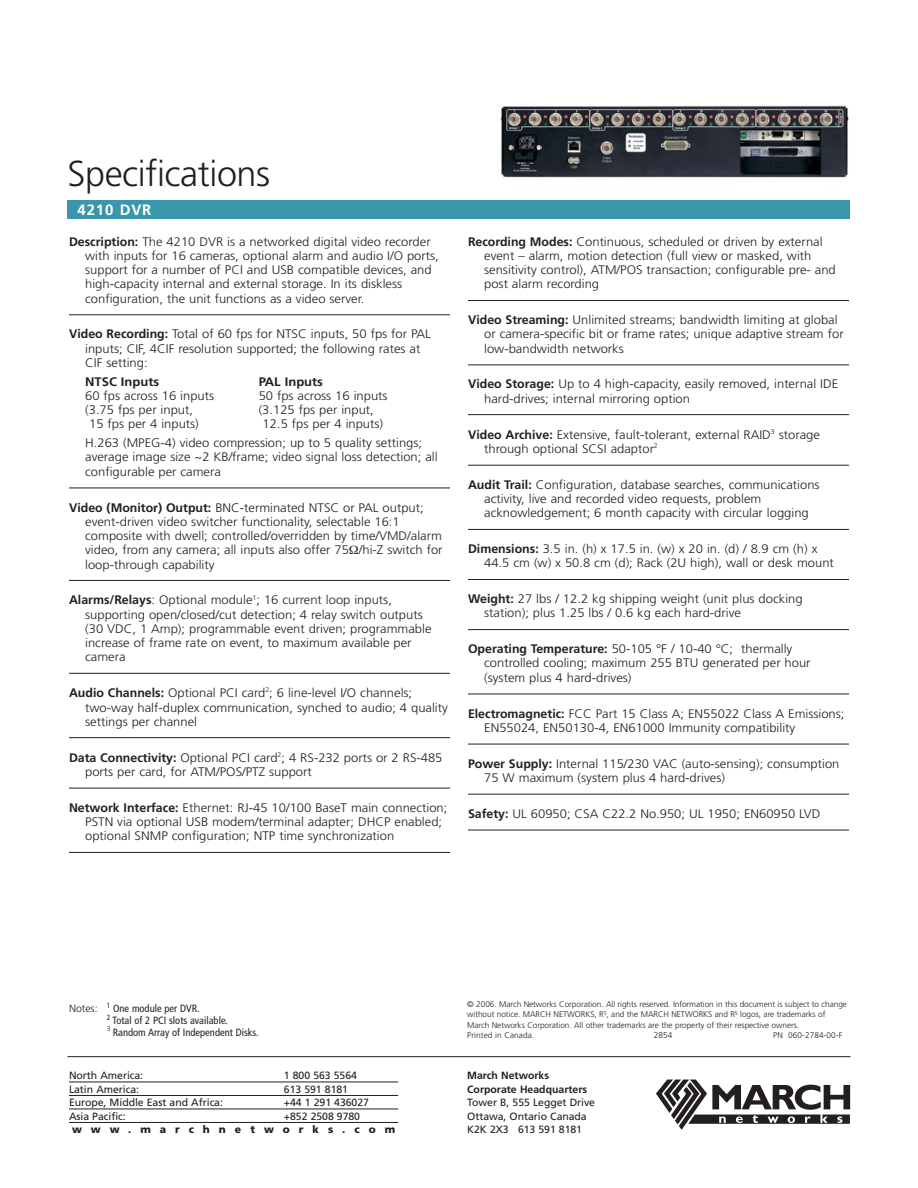
<style>
.page{position:relative;width:918px;height:1188px;background:#fff}
.page>*{position:absolute;margin:0;border:0;box-sizing:border-box;transform-origin:0 0}
.t1{font:300 36px "Frutiger";letter-spacing:-.01em;color:#231f20}
.t2{font:700 15px "Frutiger";letter-spacing:.055em;color:#fff}
.t3{font:300 12.3px/14.2px "Frutiger";color:#231f20;scale:1.05 1}
.t4{font:700 12.3px "Frutiger";color:#231f20;scale:1.05 1}
.t5{font:10.5px/13.5px "Frutiger";letter-spacing:-.005em;color:#231f20}
.t6{font:condensed 10.5px/12px "Frutiger";color:#231f20}
.t7{font:700 10.5px/13.5px "Frutiger";color:#231f20}
.t8{font:900 10.5px "Frutiger";letter-spacing:.855em;color:#231f20}
.t9{font:300 8.25px/10.5px "Frutiger";letter-spacing:-.005em;color:#231f20}
.t10{font:300 6.75px "Frutiger";color:#231f20;scale:1.05 1}
.s1{font-weight:700}
.s2{font-weight:300;font-stretch:normal}
</style>
<div class="page">
<hr style="left:69px;top:1082px;width:329px;height:1px;background:#231f20">
<hr style="left:69px;top:1095px;width:329px;height:1px;background:#231f20">
<hr style="left:69px;top:1109px;width:329px;height:1px;background:#231f20">
<hr style="left:69px;top:1122px;width:329px;height:1px;background:#231f20">
<svg style="left:656px;top:1080px;width:194px;height:50px"></svg>
<hr style="left:69px;top:315px;width:381px;height:1px;background:#231f20">
<hr style="left:69px;top:488px;width:381px;height:1px;background:#231f20">
<hr style="left:69px;top:580px;width:381px;height:1px;background:#231f20">
<hr style="left:69px;top:673px;width:381px;height:1px;background:#231f20">
<hr style="left:69px;top:737px;width:381px;height:1px;background:#231f20">
<hr style="left:69px;top:788px;width:381px;height:1px;background:#231f20">
<hr style="left:69px;top:852px;width:381px;height:1px;background:#231f20">
<hr style="left:468px;top:300px;width:381px;height:1px;background:#231f20">
<hr style="left:468px;top:365px;width:381px;height:1px;background:#231f20">
<hr style="left:468px;top:414px;width:381px;height:1px;background:#231f20">
<hr style="left:468px;top:465px;width:381px;height:1px;background:#231f20">
<hr style="left:468px;top:529px;width:381px;height:1px;background:#231f20">
<hr style="left:468px;top:579px;width:381px;height:1px;background:#231f20">
<hr style="left:468px;top:629px;width:381px;height:1px;background:#231f20">
<hr style="left:468px;top:694px;width:381px;height:1px;background:#231f20">
<hr style="left:468px;top:744px;width:381px;height:1px;background:#231f20">
<hr style="left:468px;top:794px;width:381px;height:1px;background:#231f20">
<hr style="left:468px;top:830px;width:381px;height:1px;background:#231f20">
<div style="left:68px;top:200px;width:782px;height:19px;background:#3a96aa"></div>
<hr style="left:68px;top:1056px;width:782px;height:1px;background:#231f20">
<img style="left:500px;top:105px;width:349px;height:73px">
<h1 class="t1" style="left:68px;top:159px;width:204px">Specifications</h1>
<p class="t2" style="left:78px;top:204px;width:75px">4210 DVR</p>
<p class="t3" style="left:85px;top:235px;width:338px;text-indent:-16px"><span class="s1">Description:</span> The 4210 DVR is a networked digital video recorder with inputs for 16 cameras, optional alarm and audio I/O ports, support for a number of PCI and USB compatible devices, and high-capacity internal and external storage. In its diskless configuration, the unit functions as a video server.</p>
<p class="t3" style="left:85px;top:328px;width:331px;text-indent:-16px"><span class="s1">Video Recording:</span> Total of 60 fps for NTSC inputs, 50 fps for PAL inputs; CIF, 4CIF resolution supported; the following rates at<br>CIF setting:</p>
<p class="t4" style="left:85px;top:376px;width:72px">NTSC Inputs</p>
<p class="t4" style="left:259px;top:376px;width:63px">PAL Inputs</p>
<p class="t3" style="left:85px;top:389px;width:124px">60 fps across 16 inputs</p>
<p class="t3" style="left:259px;top:389px;width:124px">50 fps across 16 inputs</p>
<p class="t3" style="left:85px;top:404px;width:104px">(3.75 fps per input,</p>
<p class="t3" style="left:259px;top:404px;width:111px">(3.125 fps per input,</p>
<p class="t3" style="left:89px;top:418px;width:106px">15 fps per 4 inputs)</p>
<p class="t3" style="left:85px;top:416px;width:322px;line-height:18.8px;text-indent:177px">12.5 fps per 4 inputs)<br>H.263 (MPEG-4) video compression; up to 5 quality settings;</p>
<p class="t3" style="left:85px;top:451px;width:337px">average image size ~2 KB/frame; video signal loss detection; all configurable per camera</p>
<p class="t3" style="left:85px;top:501px;width:342px;text-indent:-16px"><span class="s1">Video (Monitor) Output:</span> BNC-terminated NTSC or PAL output; event-driven video switcher functionality, selectable 16:1 composite with dwell; controlled/overridden by time/VMD/alarm video, from any camera; all inputs also offer 75 /hi-Z switch for loop-through capability</p>
<p class="t3" style="left:85px;top:594px;width:331px;text-indent:-16px"><span class="s1">Alarms/Relays</span>: Optional module<sup>1</sup>; 16 current loop inputs, supporting open/closed/cut detection; 4 relay switch outputs (30 VDC, 1 Amp); programmable event driven; programmable increase of frame rate on event, to maximum available per camera</p>
<p class="t3" style="left:85px;top:687px;width:347px;text-indent:-16px"><span class="s1">Audio Channels:</span> Optional PCI card<sup>2</sup>; 6 line-level I/O channels; two-way half-duplex communication, synched to audio; 4 quality settings per channel</p>
<p class="t3" style="left:85px;top:751px;width:342px;text-indent:-16px"><span class="s1">Data Connectivity:</span> Optional PCI card<sup>2</sup>; 4 RS-232 ports or 2 RS-485 ports per card, for ATM/POS/PTZ support</p>
<p class="t3" style="left:85px;top:801px;width:347px;text-indent:-16px"><span class="s1">Network Interface:</span> Ethernet: RJ-45 10/100 BaseT main connection;<br>PSTN via optional USB modem/terminal adapter; DHCP enabled; optional SNMP configuration; NTP time synchronization</p>
<p class="t3" style="left:484px;top:235px;width:336px;text-indent:-16px"><span class="s1">Recording Modes:</span> Continuous, scheduled or driven by external event – alarm, motion detection (full view or masked, with sensitivity control), ATM/POS transaction; configurable pre- and post alarm recording</p>
<p class="t3" style="left:484px;top:314px;width:344px;text-indent:-16px"><span class="s1">Video Streaming:</span> Unlimited streams; bandwidth limiting at global or camera-specific bit or frame rates; unique adaptive stream for low-bandwidth networks</p>
<p class="t3" style="left:484px;top:378px;width:339px;text-indent:-16px"><span class="s1">Video Storage:</span> Up to 4 high-capacity, easily removed, internal IDE hard-drives; internal mirroring option</p>
<p class="t3" style="left:484px;top:428px;width:321px;text-indent:-16px"><span class="s1">Video Archive:</span> Extensive, fault-tolerant, external RAID<sup>3</sup> storage through optional SCSI adaptor<sup>2</sup></p>
<p class="t3" style="left:484px;top:478px;width:321px;text-indent:-16px"><span class="s1">Audit Trail:</span> Configuration, database searches, communications activity, live and recorded video requests, problem acknowledgement; 6 month capacity with circular logging</p>
<p class="t3" style="left:484px;top:543px;width:335px;text-indent:-16px"><span class="s1">Dimensions:</span> 3.5 in. (h) x 17.5 in. (w) x 20 in. (d) / 8.9 cm (h) x<br>44.5 cm (w) x 50.8 cm (d); Rack (2U high), wall or desk mount</p>
<p class="t3" style="left:484px;top:593px;width:305px;text-indent:-16px"><span class="s1">Weight:</span> 27 lbs / 12.2 kg shipping weight (unit plus docking station); plus 1.25 lbs / 0.6 kg each hard-drive</p>
<p class="t3" style="left:484px;top:643px;width:312px;text-indent:-16px"><span class="s1">Operating Temperature:</span> 50-105 °F / 10-40 °C; thermally controlled cooling; maximum 255 BTU generated per hour (system plus 4 hard-drives)</p>
<p class="t3" style="left:484px;top:707px;width:345px;text-indent:-16px"><span class="s1">Electromagnetic:</span> FCC Part 15 Class A; EN55022 Class A Emissions;<br>EN55024, EN50130-4, EN61000 Immunity compatibility</p>
<p class="t3" style="left:484px;top:757px;width:340px;text-indent:-16px"><span class="s1">Power Supply:</span> Internal 115/230 VAC (auto-sensing); consumption<br>75 W maximum (system plus 4 hard-drives)</p>
<p class="t3" style="left:468px;top:807px;width:337px"><span class="s1">Safety:</span> UL 60950; CSA C22.2 No.950; UL 1950; EN60950 LVD</p>
<p class="t6" style="left:107px;top:1003px;width:123px;text-indent:-38px"><span class="s2">Notes:</span> <sup>1</sup> One module per DVR.<br><sup>2</sup> Total of 2 PCI slots available.</p>
<p class="t10" style="left:107px;top:1026px;width:5px">3</p>
<p class="t6" style="left:113px;top:1027px;width:147px">Random Array of Independent Disks.</p>
<p class="t5" style="left:69px;top:1070px;width:76px">North America:</p>
<p class="t5" style="left:284px;top:1070px;width:75px">1 800 563 5564</p>
<p class="t5" style="left:69px;top:1083px;width:72px">Latin America:</p>
<p class="t5" style="left:284px;top:1083px;width:66px">613 591 8181</p>
<p class="t5" style="left:69px;top:1097px;width:155px">Europe, Middle East and Africa:</p>
<p class="t5" style="left:284px;top:1097px;width:87px">+44 1 291 436027</p>
<p class="t5" style="left:69px;top:1110px;width:58px">Asia Pacific:</p>
<p class="t5" style="left:284px;top:1110px;width:78px">+852 2508 9780</p>
<p class="t8" style="left:72px;top:1126px;width:325px">www.marchnetworks.com</p>
<p class="t9" style="left:467px;top:999px;width:381px">© 2006. March Networks Corporation. All rights reserved. Information in this document is subject to change without notice. MARCH NETWORKS, R<sup>5</sup>, and the MARCH NETWORKS and R<sup>5</sup> logos, are trademarks of March Networks Corporation. All other trademarks are the property of their respective owners.<br>Printed in Canada.</p>
<p class="t9" style="left:654px;top:1031px;width:20px">2854</p>
<p class="t9" style="left:773px;top:1031px;width:71px">PN 060-2784-00-F</p>
<p class="t7" style="left:467px;top:1070px;width:121px">March Networks<br>Corporate Headquarters</p>
<p class="t5" style="left:467px;top:1097px;width:129px">Tower B, 555 Legget Drive<br>Ottawa, Ontario Canada<br>K2K 2X3 613 591 8181</p>
</div>
